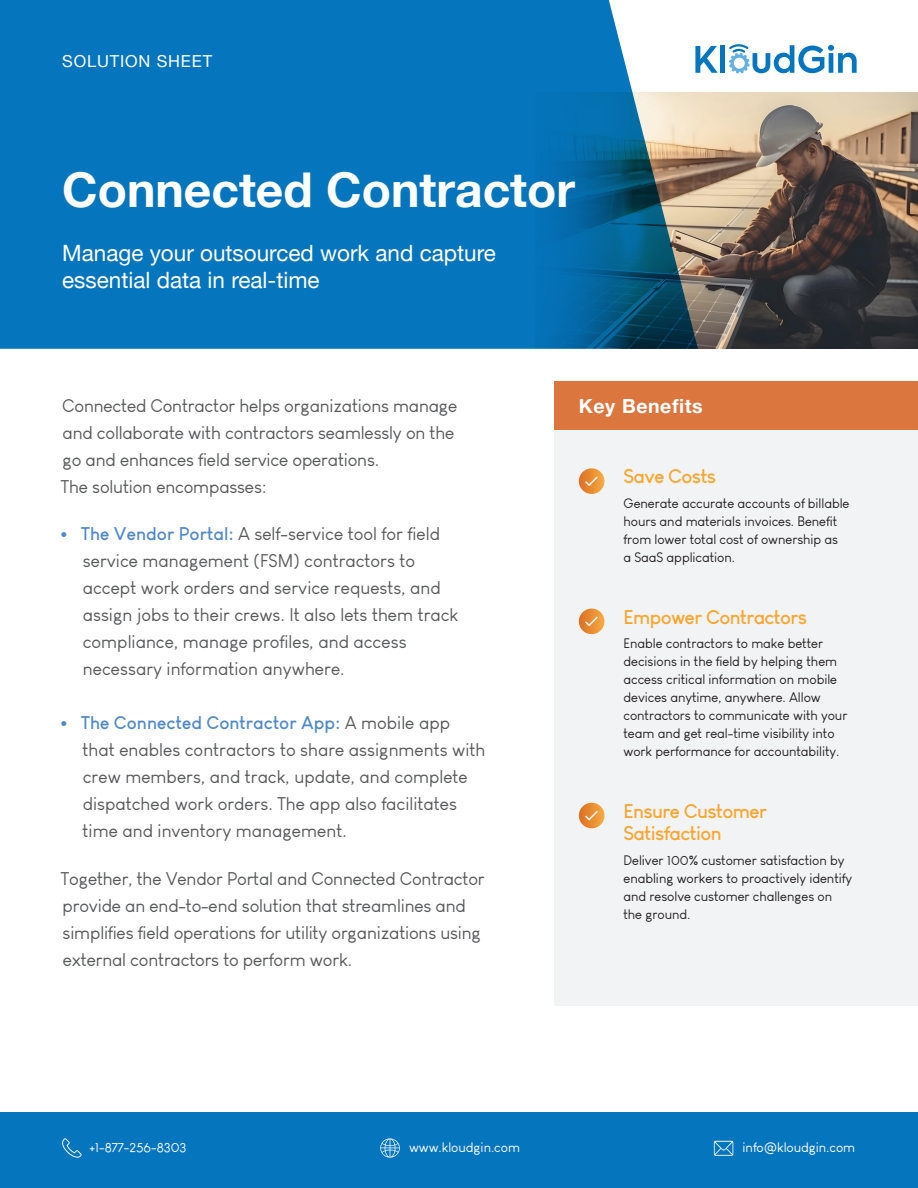
<style>
.page{position:relative;width:918px;height:1188px;background:#fff}
.page>*{position:absolute;margin:0;border:0;box-sizing:border-box;transform-origin:0 0}
.t1{font:700 48px "Helvetica Neue";color:#fff}
.t2{font:22.5px/27px "Helvetica Neue";color:#fff}
.t3{font:700 19.5px/22.5px "Louis George Cafe";letter-spacing:-.03em;color:#faa631}
.t4{font:700 19.5px "Helvetica Neue";letter-spacing:.03em;color:#fff}
.Body{font:18px/27px "Louis George Cafe";color:#57585a}
.t5{font:16.5px "Helvetica Neue";letter-spacing:.05em;color:#fff}
.List{font:13.5px/18px "Louis George Cafe";letter-spacing:-.005em;color:#231f20}
.t6{font:13.5px "Louis George Cafe";letter-spacing:-.005em;color:#fff}
.s1{font-family:"Montserrat";font-weight:700;font-size:19.5px;color:#4f88c7}
.s2{font-weight:700;color:#4f88c7}
</style>
<div class="page">
<div style="left:0;top:1112px;width:918px;height:76px;background:#0575bd"></div>
<svg style="left:62px;top:1138px;width:20px;height:20px"></svg>
<svg style="left:380px;top:1138px;width:20px;height:20px"></svg>
<svg style="left:714px;top:1141px;width:19px;height:15px"></svg>
<img style="left:698px;top:92px;width:220px;height:257px">
<svg style="left:0;top:0;width:698px;height:349px;background:#1378b7"></svg>
<svg style="left:695px;top:46px;width:23px;height:27px"></svg>
<hr style="left:720px;top:45px;width:4px;height:28px;background:#0575bd">
<svg style="left:729px;top:44px;width:128px;height:29px"></svg>
<div style="left:554px;top:381px;width:364px;height:625px;background:#f2f3f4"></div>
<div style="left:554px;top:381px;width:364px;height:49px;background:#db763e"></div>
<svg style="left:579px;top:468px;width:25px;height:26px"></svg>
<svg style="left:579px;top:609px;width:25px;height:25px"></svg>
<svg style="left:579px;top:803px;width:25px;height:25px"></svg>
<p class="t5" style="left:62px;top:50px;width:152px">SOLUTION SHEET</p>
<p class="t1" style="left:62px;top:152px;width:514px">Connected Contractor</p>
<p class="t2" style="left:62px;top:241px;width:435px">Manage your outsourced work and capture essential data in real-time</p>
<p class="Body" style="left:61px;top:392px;width:398px">Connected Contractor helps organizations manage and collaborate with contractors seamlessly on the go and enhances field service operations.<br>The solution encompasses:</p>
<p class="Body" style="left:83px;top:521px;width:377px;text-indent:-22px"><span class="s1">•</span> <span class="s2">The Vendor Portal:</span> A self-service tool for field service management (FSM) contractors to accept work orders and service requests, and assign jobs to their crews. It also lets them track compliance, manage profiles, and access necessary information anywhere.</p>
<p class="Body" style="left:83px;top:710px;width:404px;text-indent:-22px"><span class="s1">•</span> <span class="s2">The Connected Contractor App:</span> A mobile app that enables contractors to share assignments with crew members, and track, update, and complete dispatched work orders. The app also facilitates time and inventory management.</p>
<p class="Body" style="left:61px;top:865px;width:425px">Together, the Vendor Portal and Connected Contractor provide an end-to-end solution that streamlines and simplifies field operations for utility organizations using external contractors to perform work.</p>
<p class="t4" style="left:579px;top:390px;width:125px">Key Benefits</p>
<h3 class="t3" style="left:623px;top:465px;width:94px">Save Costs</h3>
<p class="List" style="left:623px;top:494px;width:228px">Generate accurate accounts of billable hours and materials invoices. Benefit from lower total cost of ownership as<br>a SaaS application.</p>
<h3 class="t3" style="left:623px;top:605px;width:185px">Empower Contractors</h3>
<p class="List" style="left:623px;top:635px;width:225px">Enable contractors to make better decisions in the field by helping them access critical information on mobile devices anytime, anywhere. Allow contractors to communicate with your team and get real-time visibility into work performance for accountability.</p>
<h3 class="t3" style="left:623px;top:799px;width:145px">Ensure Customer<br>Satisfaction</h3>
<p class="List" style="left:623px;top:851px;width:230px">Deliver 100% customer satisfaction by enabling workers to proactively identify and resolve customer challenges on the ground.</p>
<p class="t6" style="left:89px;top:1140px;width:99px">+1-877-256-8303</p>
<p class="t6" style="left:409px;top:1140px;width:112px">www.kloudgin.com</p>
<p class="t6" style="left:743px;top:1140px;width:114px">info@kloudgin.com</p>
</div>
